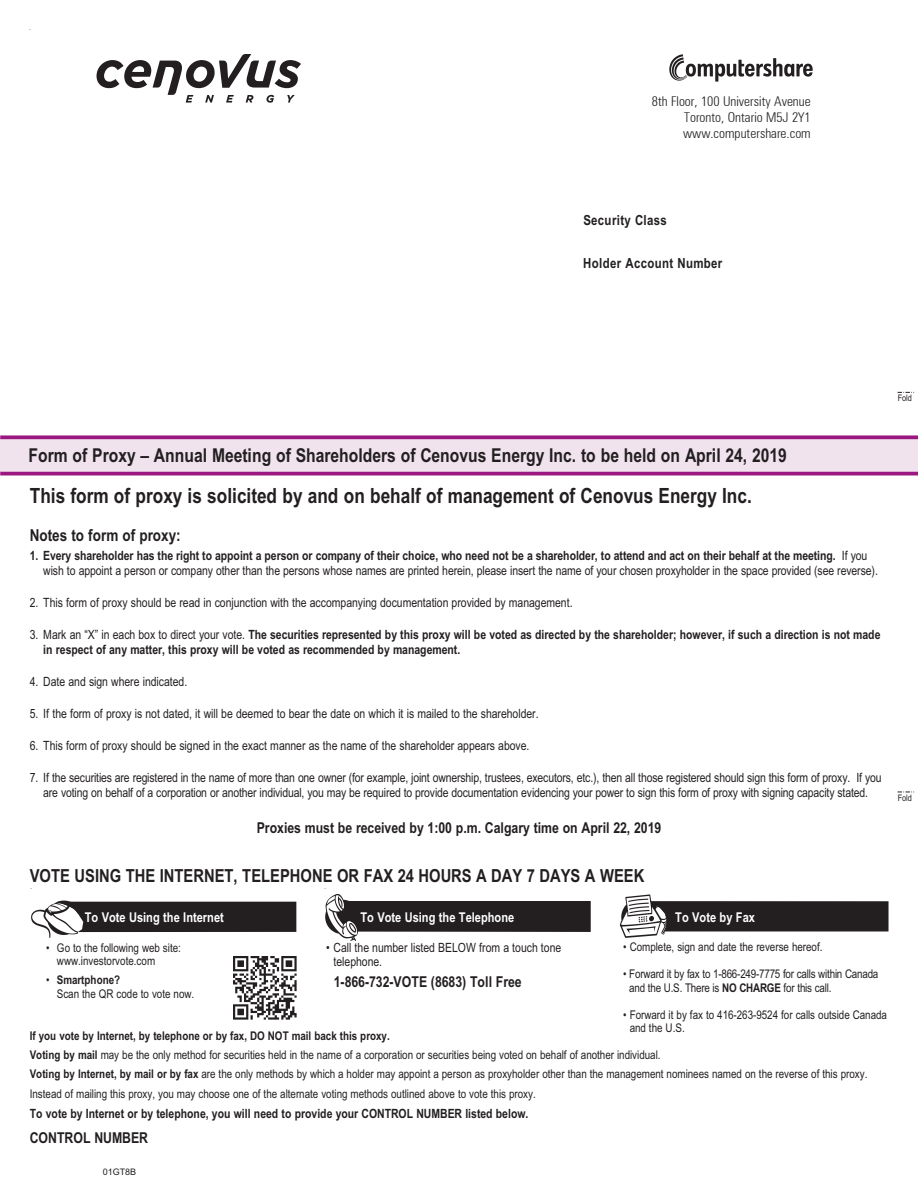
<style>
.page{position:relative;width:918px;height:1188px;background:#fff}
.page>*{position:absolute;margin:0;border:0;box-sizing:border-box;transform-origin:0 0}
.t1{font:700 21px "Arial Narrow MT Std";color:#231f20}
.t2{font:700 19.2px "Arial Narrow MT Std";color:#231f20}
.t3{font:700 18px "Arial Narrow MT Std";color:#231f20}
.t4{font:700 16.5px "Arial Narrow MT Std";color:#231f20}
.t5{font:700 15px "Arial Narrow MT Std";color:#231f20}
.t6{font:700 13.95px "Arial Narrow MT Std";letter-spacing:.025em;color:#231f20}
.t7{font:300 condensed 13.5px "Zurich BT";color:#231f20}
.t8{font:700 13.5px "Arial Narrow MT Std";color:#fff}
.t9{font:12.75px/15px "Arial Narrow MT Std";letter-spacing:-.005em;color:#231f20}
.t10{font:700 12.75px/15px "Arial Narrow MT Std";color:#231f20}
.t11{font:12px/13.5px "Arial Narrow MT Std";color:#231f20}
.t12{font:700 12px "Arial Narrow MT Std";color:#231f20}
.t13{font:9px "Arial Narrow MT Std";color:#231f20}
.t14{font:9px "Arial MT Std";color:#231f20}
.t15{font:6px "Arial MT Std";color:#231f20}
.s1{font-weight:700}
.s2{font-weight:400}
</style>
<div class="page">
<div style="left:0;top:439px;width:918px;height:33px;background:#f0e3ee"></div>
<svg style="left:0;top:435px;width:918px;height:4px;background:#a7328f"></svg>
<hr style="left:0;top:472px;width:918px;height:3px;background:#9c1881">
<img style="left:670px;top:55px;width:142px;height:26px">
<svg style="left:898px;top:392px;width:16px;height:1px"></svg>
<svg style="left:898px;top:792px;width:16px;height:1px"></svg>
<div style="left:361px;top:901px;width:230px;height:31px;background:#231f20"></div>
<img style="left:325px;top:893px;width:36px;height:48px">
<div style="left:77px;top:902px;width:219px;height:30px;background:#231f20"></div>
<img style="left:31px;top:900px;width:46px;height:38px">
<div style="left:667px;top:901px;width:222px;height:30px;background:#231f20"></div>
<img style="left:619px;top:894px;width:48px;height:44px">
<svg style="left:97px;top:54px;width:204px;height:49px"></svg>
<img style="left:233px;top:957px;width:63px;height:63px">
<p class="t15" style="left:29px;top:24px;width:3px">.</p>
<p class="t7" style="left:652px;top:93px;width:160px">8th Floor, 100 University Avenue</p>
<p class="t7" style="left:684px;top:109px;width:128px">Toronto, Ontario M5J 2Y1</p>
<p class="t7" style="left:683px;top:125px;width:129px">www.computershare.com</p>
<p class="t6" style="left:583px;top:211px;width:85px">Security Class</p>
<p class="t6" style="left:583px;top:255px;width:141px">Holder Account Number</p>
<p class="t13" style="left:898px;top:393px;width:16px">Fold</p>
<p class="t2" style="left:29px;top:444px;width:760px">Form of Proxy – Annual Meeting of Shareholders of Cenovus Energy Inc. to be held on April 24, 2019</p>
<p class="t1" style="left:30px;top:483px;width:724px">This form of proxy is solicited by and on behalf of management of Cenovus Energy Inc.</p>
<p class="t4" style="left:30px;top:525px;width:152px">Notes to form of proxy:</p>
<p class="t9" style="left:43px;top:548px;width:836px;text-indent:-14px"><span class="s1">1. Every shareholder has the right to appoint a person or company of their choice, who need not be a shareholder, to attend and act on their behalf at the meeting.</span> If you wish to appoint a person or company other than the persons whose names are printed herein, please insert the name of your chosen proxyholder in the space provided (see reverse).</p>
<p class="t9" style="left:30px;top:595px;width:544px">2. This form of proxy should be read in conjunction with the accompanying documentation provided by management.</p>
<p class="t10" style="left:43px;top:627px;width:839px;text-indent:-14px"><span class="s2">3. Mark an “X” in each box to direct your vote.</span> The securities represented by this proxy will be voted as directed by the shareholder; however, if such a direction is not made in respect of any matter, this proxy will be voted as recommended by management.</p>
<p class="t9" style="left:30px;top:674px;width:159px">4. Date and sign where indicated.</p>
<p class="t9" style="left:30px;top:706px;width:510px">5. If the form of proxy is not dated, it will be deemed to bear the date on which it is mailed to the shareholder.</p>
<p class="t9" style="left:30px;top:738px;width:501px">6. This form of proxy should be signed in the exact manner as the name of the shareholder appears above.</p>
<p class="t9" style="left:30px;top:770px;width:853px;text-align:center">7. If the securities are registered in the name of more than one owner (for example, joint ownership, trustees, executors, etc.), then all those registered should sign this form of proxy. If you are voting on behalf of a corporation or another individual, you may be required to provide documentation evidencing your power to sign this form of proxy with signing capacity stated.</p>
<p class="t5" style="left:257px;top:818px;width:406px">Proxies must be received by 1:00 p.m. Calgary time on April 22, 2019</p>
<p class="t13" style="left:898px;top:793px;width:16px">Fold</p>
<p class="t3" style="left:30px;top:865px;width:616px">VOTE USING THE INTERNET, TELEPHONE OR FAX 24 HOURS A DAY 7 DAYS A WEEK</p>
<p class="t15" style="left:30px;top:884px;width:3px">.</p>
<p class="t8" style="left:85px;top:910px;width:141px">To Vote Using the Internet</p>
<p class="t15" style="left:324px;top:884px;width:3px">.</p>
<p class="t8" style="left:360px;top:910px;width:155px">To Vote Using the Telephone</p>
<p class="t8" style="left:675px;top:909px;width:81px">To Vote by Fax</p>
<p class="t11" style="left:623px;top:940px;width:201px">• Complete, sign and date the reverse hereof.</p>
<p class="t11" style="left:629px;top:967px;width:251px;text-indent:-6px">• Forward it by fax to 1-866-249-7775 for calls within Canada and the U.S. There is <span class="s1">NO CHARGE</span> for this call.</p>
<p class="t11" style="left:630px;top:1008px;width:259px;text-indent:-6px">• Forward it by fax to 416-263-9524 for calls outside Canada and the U.S.</p>
<p class="t9" style="left:334px;top:941px;width:229px;line-height:13.5px;text-indent:-7px">• Call the number listed BELOW from a touch tone telephone.</p>
<p class="t11" style="left:46px;top:941px;width:136px">• Go to the following web site:</p>
<p class="t11" style="left:57px;top:954px;width:100px">www.investorvote.com</p>
<p class="t11" style="left:57px;top:973px;width:139px;text-indent:-11px">• <span class="s1">Smartphone?<br></span>Scan the QR code to vote now.</p>
<p class="t5" style="left:334px;top:973px;width:189px">1-866-732-VOTE (8683) Toll Free</p>
<p class="t12" style="left:30px;top:1029px;width:362px">If you vote by Internet, by telephone or by fax, DO NOT mail back this proxy.</p>
<p class="t11" style="left:30px;top:1048px;width:632px"><span class="s1">Voting by mail</span> may be the only method for securities held in the name of a corporation or securities being voted on behalf of another individual.</p>
<p class="t11" style="left:30px;top:1067px;width:839px"><span class="s1">Voting by Internet, by mail or by fax</span> are the only methods by which a holder may appoint a person as proxyholder other than the management nominees named on the reverse of this proxy.</p>
<p class="t11" style="left:30px;top:1087px;width:508px">Instead of mailing this proxy, you may choose one of the alternate voting methods outlined above to vote this proxy.</p>
<p class="t10" style="left:30px;top:1106px;width:500px">To vote by Internet or by telephone, you will need to provide your CONTROL NUMBER listed below.</p>
<p class="t5" style="left:30px;top:1129px;width:120px">CONTROL NUMBER</p>
<p class="t14" style="left:103px;top:1167px;width:35px">01GT8B</p>
</div>
